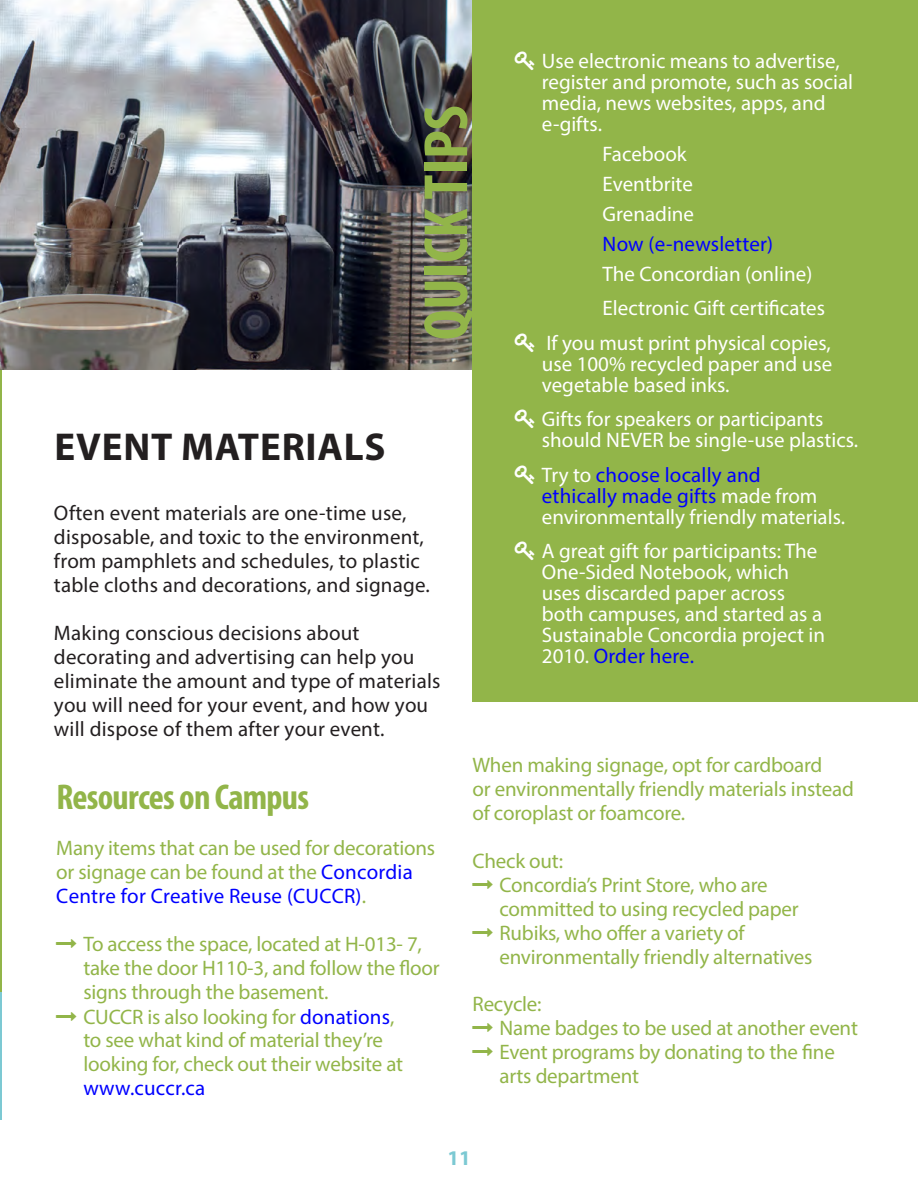
<style>
.page{position:relative;width:918px;height:1188px;background:#fff}
.page>*{position:absolute;margin:0;border:0;box-sizing:border-box;transform-origin:0 0}
.t1{font:700 condensed 63px "Myriad Pro";color:#92b549}
.t2{font:700 39px "Myriad Pro";letter-spacing:.02em;color:#231f20}
.t3{font:700 condensed 36px "Myriad Pro";letter-spacing:-.02em;color:#92b549}
.t4{font:21px/24px "Myriad Pro";letter-spacing:-.01em;color:#92b549}
.t5{font:21px/21px "Myriad Pro";color:#fff}
.t6{font:21px/24px "Myriad Pro";letter-spacing:.01em;color:#231f20}
.t7{font:21px "Myriad Pro";letter-spacing:.01em;color:#00f}
.t8{font:700 21px "Myriad Pro";color:#7cc9d3}
.s1{color:#00f}
</style>
<div class="page">
<hr style="left:0;top:0;width:2px;height:996px;background:#92b549">
<hr style="left:0;top:993px;width:2px;height:127px;background:#7cc9d3">
<img style="left:0;top:0;width:472px;height:369px">
<div style="left:472px;top:0;width:446px;height:702px;background:#92b549"></div>
<h2 class="t2" style="left:54px;top:422px;width:333px">EVENT MATERIALS</h2>
<h1 class="t1" style="left:407px;top:340px;width:236px;rotate:-90deg">QUICK TIPS</h1>
<p class="t6" style="left:54px;top:500px;width:377px">Often event materials are one-time use, disposable, and toxic to the environment, from pamphlets and schedules, to plastic table cloths and decorations, and signage.</p>
<p class="t6" style="left:54px;top:621px;width:388px">Making conscious decisions about decorating and advertising can help you eliminate the amount and type of materials you will need for your event, and how you will dispose of them after your event.</p>
<p class="t5" style="left:542px;top:50px;width:313px">Use electronic means to advertise, register and promote, such as social media, news websites, apps, and e-gifts.</p>
<p class="t5" style="left:603px;top:138px;width:93px;line-height:30px">Facebook<br>Eventbrite<br>Grenadine</p>
<p class="t7" style="left:603px;top:231px;width:172px">Now (e-newsletter)</p>
<p class="t5" style="left:603px;top:263px;width:211px">The Concordian (online)</p>
<p class="t5" style="left:603px;top:297px;width:224px">Electronic Gift certificates</p>
<p class="t5" style="left:546px;top:332px;width:286px">If you must print physical copies,</p>
<p class="t5" style="left:542px;top:353px;width:292px">use 100% recycled paper and use vegetable based inks.</p>
<p class="t5" style="left:542px;top:408px;width:318px">Gifts for speakers or participants should NEVER be single-use plastics.</p>
<p class="t5" style="left:542px;top:464px;width:305px">Try to <span class="s1">choose locally and<br>ethically made gifts</span> made from environmentally friendly materials.</p>
<p class="t5" style="left:542px;top:541px;width:285px">A great gift for participants: The<br>One-Sided Notebook, which uses discarded paper across both campuses, and started as a<br>Sustainable Concordia project in<br>2010. <span class="s1">Order here.</span></p>
<h3 class="t3" style="left:56px;top:774px;width:254px">Resources on Campus</h3>
<p class="t4" style="left:56px;top:835px;width:380px">Many items that can be used for decorations or signage can be found at the <span class="s1">Concordia<br>Centre for Creative Reuse (CUCCR)</span>.</p>
<p class="t4" style="left:83px;top:931px;width:358px;line-height:24.5px">To access the space, located at H-013- 7, take the door H110-3, and follow the floor signs through the basement.<br>CUCCR is also looking for <span class="s1">donations</span>,</p>
<p class="t4" style="left:83px;top:1027px;width:321px">to see what kind of material they’re looking for, check out their website at</p>
<p class="t7" style="left:83px;top:1075px;width:124px">www.cuccr.ca</p>
<p class="t4" style="left:472px;top:752px;width:383px">When making signage, opt for cardboard<br>or environmentally friendly materials instead of coroplast or foamcore.</p>
<p class="t4" style="left:500px;top:848px;width:315px;text-indent:-27px">Check out:<br>Concordia’s Print Store, who are committed to using recycled paper<br>Rubiks, who offer a variety of environmentally friendly alternatives</p>
<p class="t4" style="left:500px;top:992px;width:360px;text-indent:-27px">Recycle:<br>Name badges to be used at another event<br>Event programs by donating to the fine arts department</p>
<p class="t8" style="left:447px;top:1144px;width:25px">11</p>
</div>
